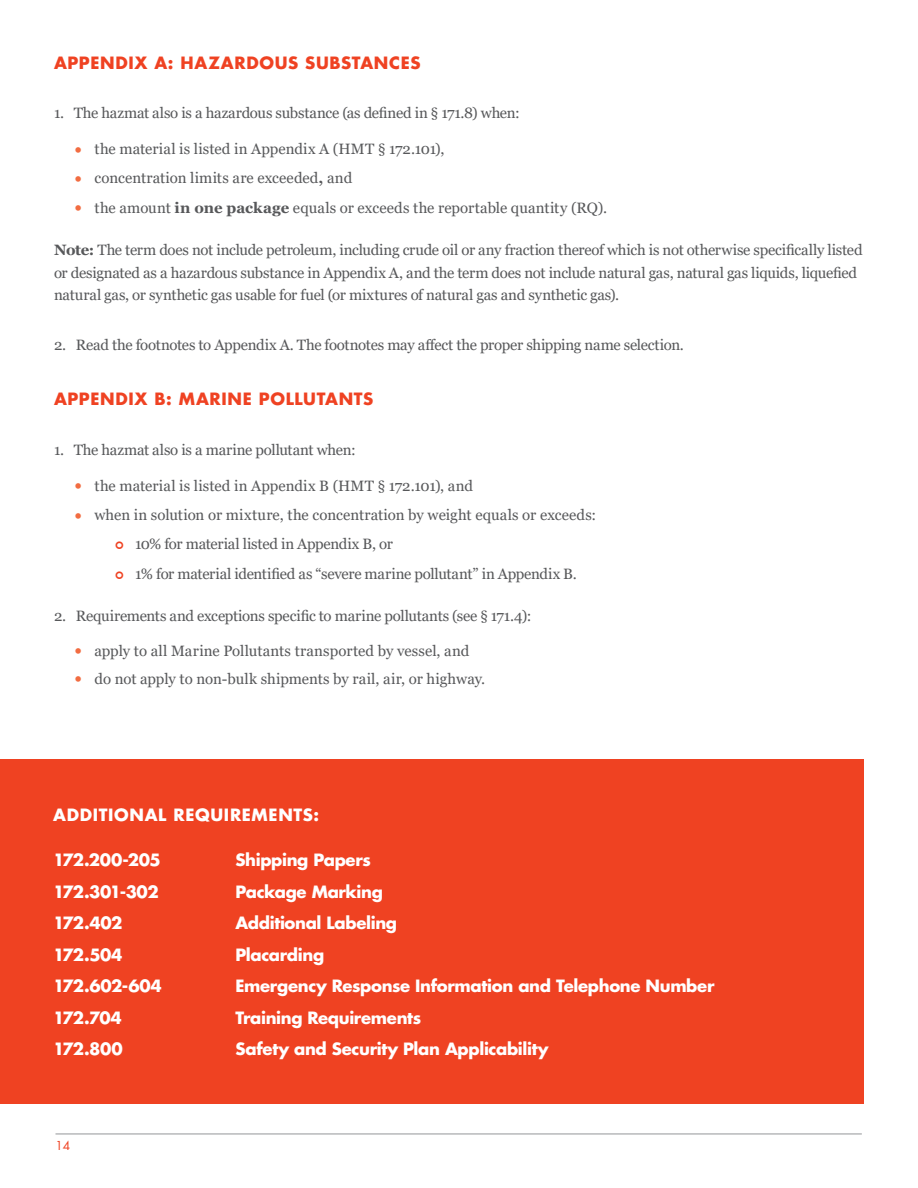
<style>
.page{position:relative;width:918px;height:1188px;background:#fff}
.page>*{position:absolute;margin:0;border:0;box-sizing:border-box;transform-origin:0 0}
.t1{font:700 16.5px "Futura Std";letter-spacing:-.02em;color:#fff}
.t2{font:700 16.5px "Futura Std";letter-spacing:.04em;color:#ef4222}
.t3{font:700 16.5px "Futura Std";letter-spacing:.04em;color:#fff}
.t4{font:700 16.5px "Futura Std";letter-spacing:-.045em;color:#fff}
.t5{font:15px/22.5px "Georgia";letter-spacing:-.01em;color:#57585a}
.t6{font:15px "Georgia";letter-spacing:.01em;color:#57585a}
.t7{font:12px "Futura Std";color:#ef4222}
.s1{font-size:21px;color:#f26c41}
.s2{font-weight:700}
</style>
<div class="page">
<hr style="left:56px;top:1134px;width:806px;height:1px;background:#939598">
<div style="left:0;top:759px;width:864px;height:345px;background:#ef4222"></div>
<p class="t2" style="left:54px;top:52px;width:368px">APPENDIX A: HAZARDOUS SUBSTANCES</p>
<p class="t5" style="left:54px;top:102px;width:467px">1. The hazmat also is a hazardous substance (as defined in § 171.8) when:</p>
<p class="t5" style="left:74px;top:138px;width:372px"><span class="s1">•</span> the material is listed in Appendix A (HMT § 172.101),</p>
<p class="t6" style="left:74px;top:169px;width:280px"><span class="s1">•</span> concentration limits are exceeded<span class="s2">,</span> and</p>
<p class="t5" style="left:74px;top:197px;width:535px"><span class="s1">•</span> the amount <span class="s2">in one package</span> equals or exceeds the reportable quantity (RQ).</p>
<p class="t5" style="left:54px;top:239px;width:810px"><span class="s2">Note:</span> The term does not include petroleum, including crude oil or any fraction thereof which is not otherwise specifically listed or designated as a hazardous substance in Appendix A, and the term does not include natural gas, natural gas liquids, liquefied natural gas, or synthetic gas usable for fuel (or mixtures of natural gas and synthetic gas).</p>
<p class="t5" style="left:54px;top:334px;width:632px">2. Read the footnotes to Appendix A. The footnotes may affect the proper shipping name selection.</p>
<p class="t2" style="left:54px;top:388px;width:321px">APPENDIX B: MARINE POLLUTANTS</p>
<p class="t5" style="left:54px;top:439px;width:303px">1. The hazmat also is a marine pollutant when:</p>
<p class="t5" style="left:74px;top:475px;width:400px"><span class="s1">•</span> the material is listed in Appendix B (HMT § 172.101), and</p>
<p class="t5" style="left:135px;top:501px;width:463px;line-height:29.2px;text-indent:-61px"><span class="s1">•</span> when in solution or mixture, the concentration by weight equals or exceeds:<br>10% for material listed in Appendix B, or<br>1% for material identified as “severe marine pollutant” in Appendix B.</p>
<p class="t5" style="left:54px;top:605px;width:479px">2. Requirements and exceptions specific to marine pollutants (see § 171.4):</p>
<p class="t5" style="left:74px;top:640px;width:397px"><span class="s1">•</span> apply to all Marine Pollutants transported by vessel, and</p>
<p class="t5" style="left:74px;top:668px;width:413px"><span class="s1">•</span> do not apply to non-bulk shipments by rail, air, or highway.</p>
<p class="t3" style="left:53px;top:804px;width:267px">ADDITIONAL REQUIREMENTS:</p>
<p class="t1" style="left:53px;top:849px;width:109px">172.200-205</p>
<p class="t1" style="left:235px;top:849px;width:137px">Shipping Papers</p>
<p class="t4" style="left:53px;top:881px;width:107px">172.301-302</p>
<p class="t1" style="left:235px;top:881px;width:149px">Package Marking</p>
<p class="t1" style="left:53px;top:912px;width:71px">172.402</p>
<p class="t1" style="left:235px;top:912px;width:163px">Additional Labeling</p>
<p class="t1" style="left:53px;top:944px;width:71px">172.504</p>
<p class="t1" style="left:235px;top:944px;width:90px">Placarding</p>
<p class="t1" style="left:53px;top:975px;width:110px">172.602-604</p>
<p class="t1" style="left:235px;top:975px;width:481px">Emergency Response Information and Telephone Number</p>
<p class="t1" style="left:53px;top:1007px;width:70px">172.704</p>
<p class="t1" style="left:235px;top:1007px;width:187px">Training Requirements</p>
<p class="t1" style="left:53px;top:1038px;width:71px">172.800</p>
<p class="t1" style="left:235px;top:1038px;width:315px">Safety and Security Plan Applicability</p>
<p class="t7" style="left:56px;top:1138px;width:16px">14</p>
</div>
